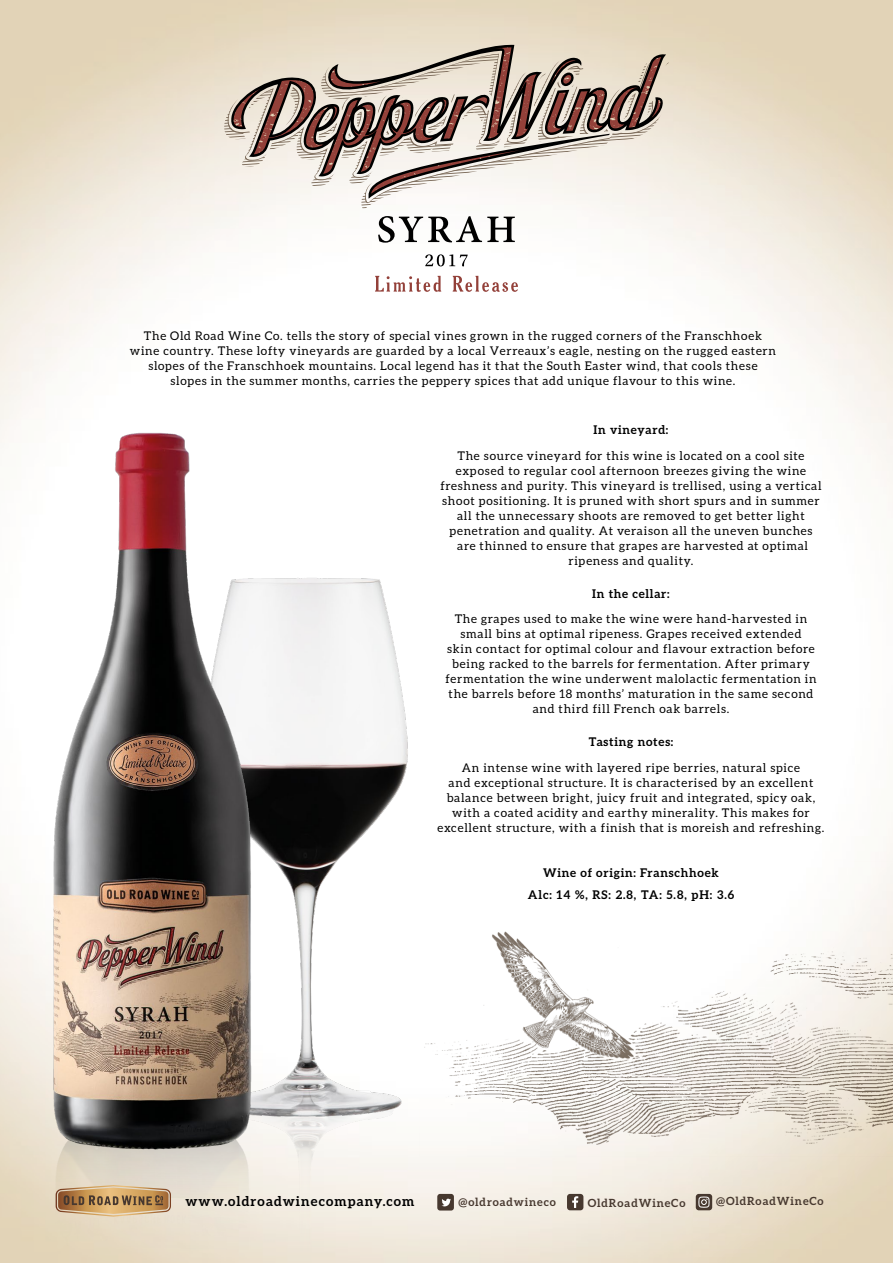
<style>
.page{position:relative;width:893px;height:1263px;background:#fff}
.page>*{position:absolute;margin:0;border:0;box-sizing:border-box;transform-origin:0 0}
.t1{font:700 13.5px "Aleo";letter-spacing:.08em;color:#000}
.t2{font:12px/15px "Aleo";letter-spacing:.06em;color:#000;text-align:center}
.t3{font:700 12px/22.5px "Aleo";letter-spacing:.06em;color:#000;text-align:center}
.t4{font:700 11.25px "Aleo";letter-spacing:.08em;color:#47382f}
</style>
<div class="page">
<img style="left:0;top:0;width:696px;height:443px">
<img style="left:280px;top:578px;width:140px;height:575px">
<svg style="left:375px;top:276px;width:66px;height:16px"></svg>
<svg style="left:453px;top:276px;width:65px;height:16px"></svg>
<svg style="left:425px;top:254px;width:43px;height:12px"></svg>
<svg style="left:378px;top:216px;width:137px;height:27px"></svg>
<svg style="left:232px;top:0;width:430px;height:44px;background:#e5d8c0"></svg>
<svg style="left:227px;top:54px;width:442px;height:149px"></svg>
<svg style="left:230px;top:44px;width:436px;height:155px"></svg>
<svg style="left:233px;top:154px;width:428px;height:40px;fill:#f7f3ed"></svg>
<svg style="left:233px;top:47px;width:428px;height:107px;background:#b0a095"></svg>
<img style="left:420px;top:853px;width:473px;height:304px">
<img style="left:25px;top:423px;width:255px;height:744px">
<svg style="left:56px;top:1185px;width:115px;height:32px;background:#bf9b6e"></svg>
<div style="left:437px;top:1194px;width:17px;height:16px;background:#47382f;border-radius:3px"></div>
<svg style="left:442px;top:1198px;width:9px;height:8px"></svg>
<div style="left:567px;top:1194px;width:16px;height:16px;background:#47382f;border-radius:3px"></div>
<svg style="left:572px;top:1196px;width:6px;height:12px"></svg>
<div style="left:696px;top:1194px;width:16px;height:16px;background:#47382f;border-radius:3px"></div>
<svg style="left:698px;top:1196px;width:12px;height:12px"></svg>
<p class="t2" style="left:130px;top:328px;width:648px">The Old Road Wine Co. tells the story of special vines grown in the rugged corners of the Franschhoek wine country. These lofty vineyards are guarded by a local Verreaux’s eagle, nesting on the rugged eastern slopes of the Franschhoek mountains. Local legend has it that the South Easter wind, that cools these slopes in the summer months, carries the peppery spices that add unique flavour to this wine.</p>
<p class="t3" style="left:593px;top:418px;width:76px">In vineyard:</p>
<p class="t2" style="left:440px;top:448px;width:383px">The source vineyard for this wine is located on a cool site exposed to regular cool afternoon breezes giving the wine freshness and purity. This vineyard is trellised, using a vertical shoot positioning. It is pruned with short spurs and in summer all the unnecessary shoots are removed to get better light penetration and quality. At veraison all the uneven bunches are thinned to ensure that grapes are harvested at optimal ripeness and quality.</p>
<p class="t3" style="left:592px;top:582px;width:79px">In the cellar:</p>
<p class="t2" style="left:445px;top:611px;width:373px">The grapes used to make the wine were hand-harvested in small bins at optimal ripeness. Grapes received extended<br>skin contact for optimal colour and flavour extraction before being racked to the barrels for fermentation. After primary fermentation the wine underwent malolactic fermentation in the barrels before 18 months’ maturation in the same second and third fill French oak barrels.</p>
<p class="t3" style="left:589px;top:730px;width:86px">Tasting notes:</p>
<p class="t2" style="left:437px;top:760px;width:388px">An intense wine with layered ripe berries, natural spice<br>and exceptional structure. It is characterised by an excellent balance between bright, juicy fruit and integrated, spicy oak, with a coated acidity and earthy minerality. This makes for excellent structure, with a finish that is moreish and refreshing.</p>
<p class="t3" style="left:528px;top:861px;width:208px">Wine of origin: Franschhoek<br>Alc: 14 %, RS: 2.8, TA: 5.8, pH: 3.6</p>
<p class="t1" style="left:185px;top:1194px;width:230px">www.oldroadwinecompany.com</p>
<p class="t4" style="left:459px;top:1196px;width:99px">@oldroadwineco</p>
<p class="t4" style="left:588px;top:1196px;width:99px">OldRoadWineCo</p>
<p class="t4" style="left:716px;top:1195px;width:109px">@OldRoadWineCo</p>
</div>
